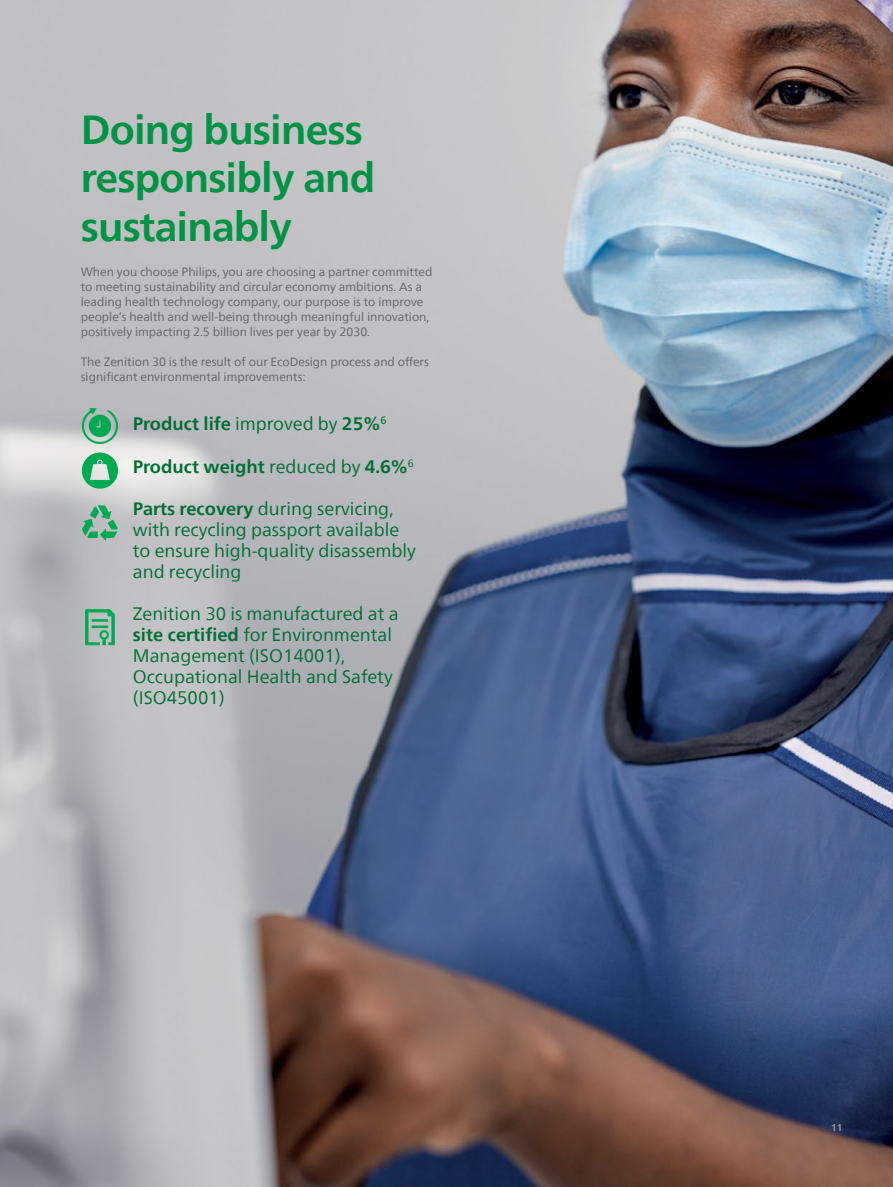
<style>
.page{position:relative;width:893px;height:1187px;background:#fff}
.page>*{position:absolute;margin:0;border:0;box-sizing:border-box;transform-origin:0 0}
.t1{font:700 40.5px/48.6px "Neue Frutiger World";letter-spacing:-.02em;color:#009346}
.t2{font:18px/21px "Neue Frutiger World";color:#006e37}
.t3{font:700 18px "Neue Frutiger World";color:#006e37}
.t4{font:12px/15px "Neue Frutiger World";color:#636466}
.t5{font:700 9.75px "Neue Frutiger World";color:#939598}
.s1{font-weight:400}
.s2{font-weight:700}
</style>
<div class="page">
<img style="left:0;top:0;width:893px;height:1186px">
<svg style="left:82px;top:408px;width:36px;height:36px"></svg>
<svg style="left:82px;top:505px;width:36px;height:36px"></svg>
<svg style="left:85px;top:609px;width:30px;height:36px"></svg>
<svg style="left:82px;top:452px;width:36px;height:36px"></svg>
<h1 class="t1" style="left:81px;top:104px;width:296px">Doing business responsibly and sustainably</h1>
<p class="t4" style="left:81px;top:264px;width:353px">When you choose Philips, you are choosing a partner committed to meeting sustainability and circular economy ambitions. As a leading health technology company, our purpose is to improve people’s health and well-being through meaningful innovation, positively impacting 2.5 billion lives per year by 2030.</p>
<p class="t4" style="left:81px;top:354px;width:350px">The Zenition 30 is the result of our EcoDesign process and offers significant environmental improvements:</p>
<h2 class="t3" style="left:133px;top:408px;width:255px">Product life <span class="s1">improved by</span> 25%<sup>6</sup></h2>
<h2 class="t3" style="left:133px;top:450px;width:282px">Product weight <span class="s1">reduced by</span> 4.6%<sup>6</sup></h2>
<h2 class="t2" style="left:133px;top:498px;width:285px"><span class="s2">Parts recovery</span> during servicing, with recycling passport available to ensure high-quality disassembly and recycling</h2>
<h2 class="t2" style="left:133px;top:603px;width:267px">Zenition 30 is manufactured at a <span class="s2">site certified</span> for Environmental<br>Management (ISO14001),<br>Occupational Health and Safety (ISO45001)</h2>
<p class="t5" style="left:831px;top:1119px;width:13px">11</p>
</div>
